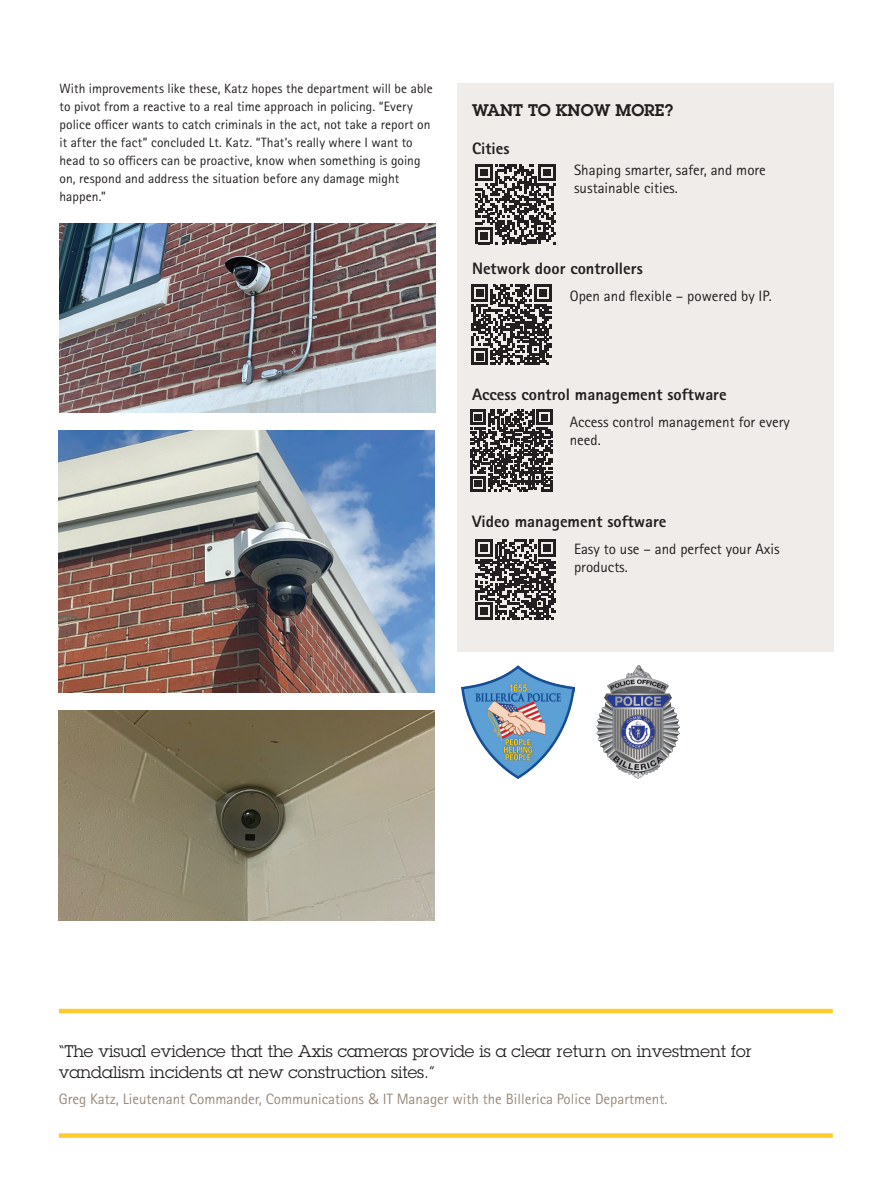
<style>
.page{position:relative;width:893px;height:1191px;background:#fff}
.page>*{position:absolute;margin:0;border:0;box-sizing:border-box;transform-origin:0 0}
.t1{font:16.5px/21px "Lubalin Graph ECG";color:#231f20}
.t2{font:800 16.5px "Rotis Sans Serif Pro";color:#231f20}
.t3{font:600 16.5px "Lubalin Graph ECG";color:#231f20}
.t4{font:15px/18px "Rotis Sans Serif Pro";color:#231f20}
.t5{font:15px "Rotis Sans Serif Pro";color:#998b7d}
.inside_text_bodycopy{font:13.5px/18px "Rotis Sans Serif Pro";letter-spacing:.005em;color:#231f20}
.s1{font-family:"Open Sans"}
</style>
<div class="page">
<img style="left:60px;top:223px;width:376px;height:189px">
<div style="left:457px;top:83px;width:376px;height:568px;background:#efece9"></div>
<svg style="left:475px;top:164px;width:81px;height:80px"></svg>
<svg style="left:471px;top:285px;width:81px;height:80px"></svg>
<svg style="left:470px;top:409px;width:82px;height:82px"></svg>
<svg style="left:475px;top:539px;width:81px;height:81px"></svg>
<img style="left:59px;top:430px;width:376px;height:262px">
<img style="left:59px;top:711px;width:376px;height:210px">
<img style="left:461px;top:665px;width:113px;height:113px">
<img style="left:596px;top:665px;width:84px;height:113px">
<div style="left:59px;top:1008px;width:774px;height:5px;background:#fecb2f"></div>
<svg style="left:59px;top:1133px;width:774px;height:4px;background:#fecf3f"></svg>
<p class="inside_text_bodycopy" style="left:60px;top:80px;width:375px">With improvements like these, Katz hopes the department will be able to pivot from a reactive to a real time approach in policing. “Every police officer wants to catch criminals in the act, not take a report on it after the fact” concluded Lt. Katz. “That’s really where I want to head to so officers can be proactive, know when something is going on, respond and address the situation before any damage might happen.”</p>
<p class="t3" style="left:472px;top:99px;width:203px">WANT TO KNOW MORE?</p>
<p class="t2" style="left:472px;top:137px;width:39px">Cities</p>
<p class="t4" style="left:574px;top:161px;width:193px">Shaping smarter, safer, and more sustainable cities.</p>
<p class="t2" style="left:472px;top:257px;width:172px">Network door controllers</p>
<p class="t4" style="left:570px;top:287px;width:204px">Open and flexible – powered by IP.</p>
<p class="t2" style="left:472px;top:383px;width:256px">Access control management software</p>
<p class="t4" style="left:570px;top:413px;width:222px">Access control management for every need.</p>
<p class="t2" style="left:472px;top:511px;width:196px">Video management software</p>
<p class="t4" style="left:574px;top:540px;width:207px">Easy to use – and perfect your Axis products.</p>
<p class="t1" style="left:59px;top:1040px;width:694px">“The visual evidence that the Axis cameras provide is a clear return on investment for vandalism incidents at new construction sites.”</p>
<p class="t5" style="left:59px;top:1090px;width:610px">Greg Katz, Lieutenant Commander, Communications <span class="s1">&amp;</span> IT Manager with the Billerica Police Department.</p>
</div>
